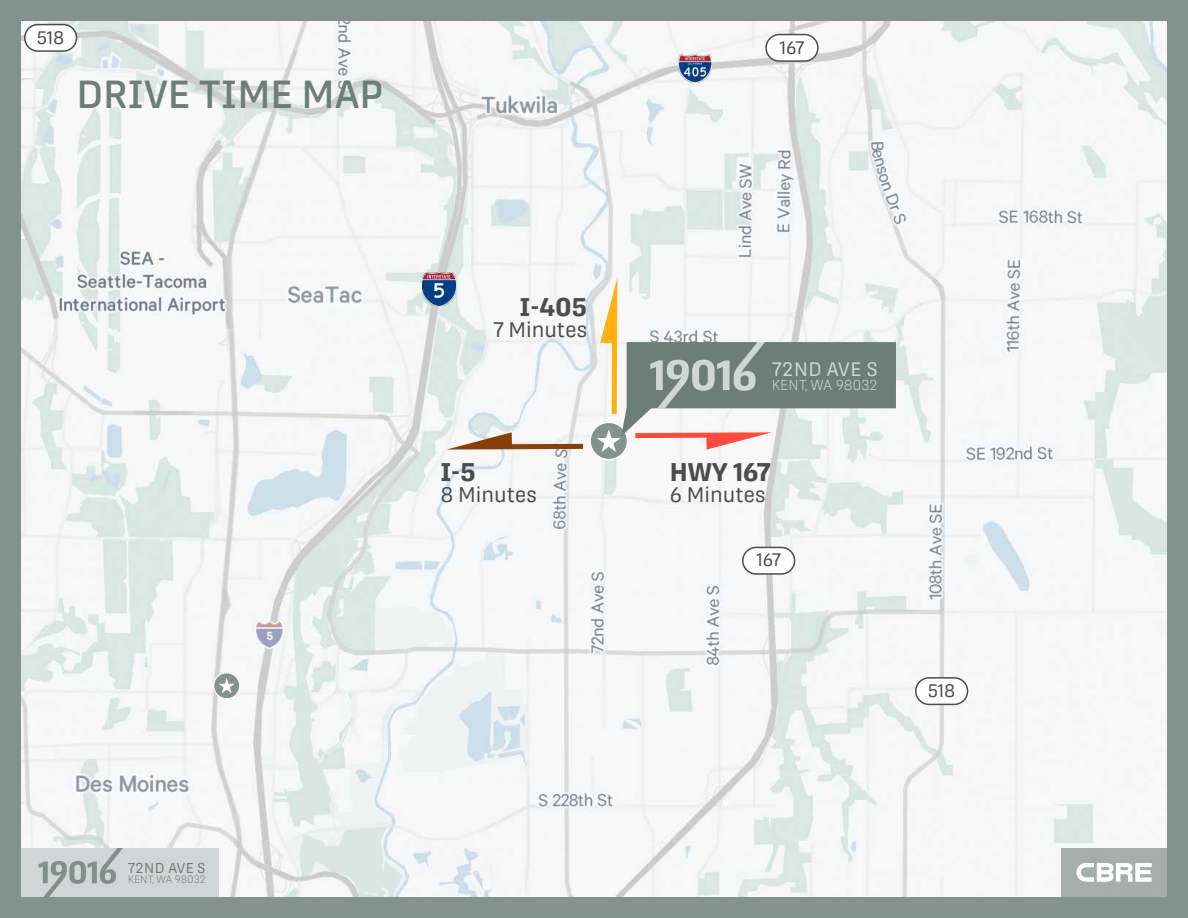
<style>
.page{position:relative;width:1188px;height:918px;background:#83928c}
.page>*{position:absolute;margin:0;border:0;box-sizing:border-box;transform-origin:0 0}
.t1{font:500 39px "Protipo";color:#6d7e78}
.body{font:700 25.5px "Protipo";color:#4b4c4d}
.body-2{font:21px "Protipo";color:#4b4c4d}
.t2{font:19.35px "Protipo";letter-spacing:.02em;color:#cfd7d6}
.body-3{font:18px "Protipo";letter-spacing:-.02em;color:#4b4c4d}
.t3{font:300 14.25px "Protipo";color:#cfd7d6}
.t4{font:14.25px "Protipo";letter-spacing:.02em;color:#6d7e78}
.t5{font:300 10.5px "Protipo";color:#6d7e78}
</style>
<div class="page">
<img style="left:21px;top:21px;width:1146px;height:876px">
<svg style="left:590px;top:422px;width:38px;height:38px"></svg>
<div style="left:589px;top:421px;width:39px;height:39px;border:2px solid #fff;border-radius:50%"></div>
<svg style="left:214px;top:673px;width:26px;height:26px"></svg>
<div style="left:213px;top:672px;width:27px;height:27px;border:1px solid #fff;border-radius:50%"></div>
<svg style="left:219px;top:678px;width:16px;height:15px"></svg>
<img style="left:423px;top:272px;width:32px;height:33px">
<img style="left:678px;top:55px;width:33px;height:27px">
<div style="left:1061px;top:848px;width:106px;height:49px;background:#a4aeab"></div>
<svg style="left:1076px;top:863px;width:76px;height:19px"></svg>
<div style="left:21px;top:848px;width:198px;height:49px;background:#cfd7d6"></div>
<svg style="left:38px;top:848px;width:85px;height:49px"></svg>
<svg style="left:446px;top:432px;width:137px;height:18px"></svg>
<div style="left:627px;top:342px;width:269px;height:66px;background:#6d7e78"></div>
<svg style="left:597px;top:278px;width:178px;height:174px"></svg>
<div style="left:743px;top:547px;width:52px;height:27px;background:#fff;border-radius:13px"></div>
<div style="left:742px;top:547px;width:53px;height:28px;border:2px solid #4b4c4d;border-radius:13px"></div>
<div style="left:766px;top:35px;width:52px;height:26px;background:#fff;border-radius:13px"></div>
<div style="left:765px;top:34px;width:54px;height:28px;border:2px solid #4b4c4d;border-radius:13px"></div>
<div style="left:25px;top:25px;width:52px;height:26px;background:#fff;border-radius:13px"></div>
<div style="left:24px;top:24px;width:53px;height:28px;border:2px solid #4b4c4d;border-radius:13px"></div>
<div style="left:916px;top:678px;width:52px;height:26px;background:#fff;border-radius:13px"></div>
<div style="left:915px;top:677px;width:53px;height:28px;border:2px solid #4b4c4d;border-radius:13px"></div>
<p class="body-3" style="left:37px;top:27px;width:29px">518</p>
<p class="t1" style="left:77px;top:71px;width:309px">DRIVE TIME MAP</p>
<p class="body" style="left:520px;top:292px;width:69px">I-405</p>
<p class="body-2" style="left:493px;top:318px;width:96px">7 Minutes</p>
<p class="body" style="left:440px;top:457px;width:37px">I-5</p>
<p class="body-2" style="left:440px;top:482px;width:98px">8 Minutes</p>
<p class="t4" style="left:128px;top:860px;width:79px">72ND AVE S</p>
<p class="t5" style="left:128px;top:874px;width:79px">KENT, WA 98032</p>
<p class="body-3" style="left:779px;top:37px;width:27px">167</p>
<p class="t2" style="left:772px;top:358px;width:107px">72ND AVE S</p>
<p class="t3" style="left:772px;top:377px;width:107px">KENT, WA 98032</p>
<p class="body" style="left:670px;top:457px;width:102px">HWY 167</p>
<p class="body-2" style="left:670px;top:482px;width:97px">6 Minutes</p>
<p class="body-3" style="left:756px;top:550px;width:27px">167</p>
<p class="body-3" style="left:928px;top:681px;width:29px">518</p>
</div>
